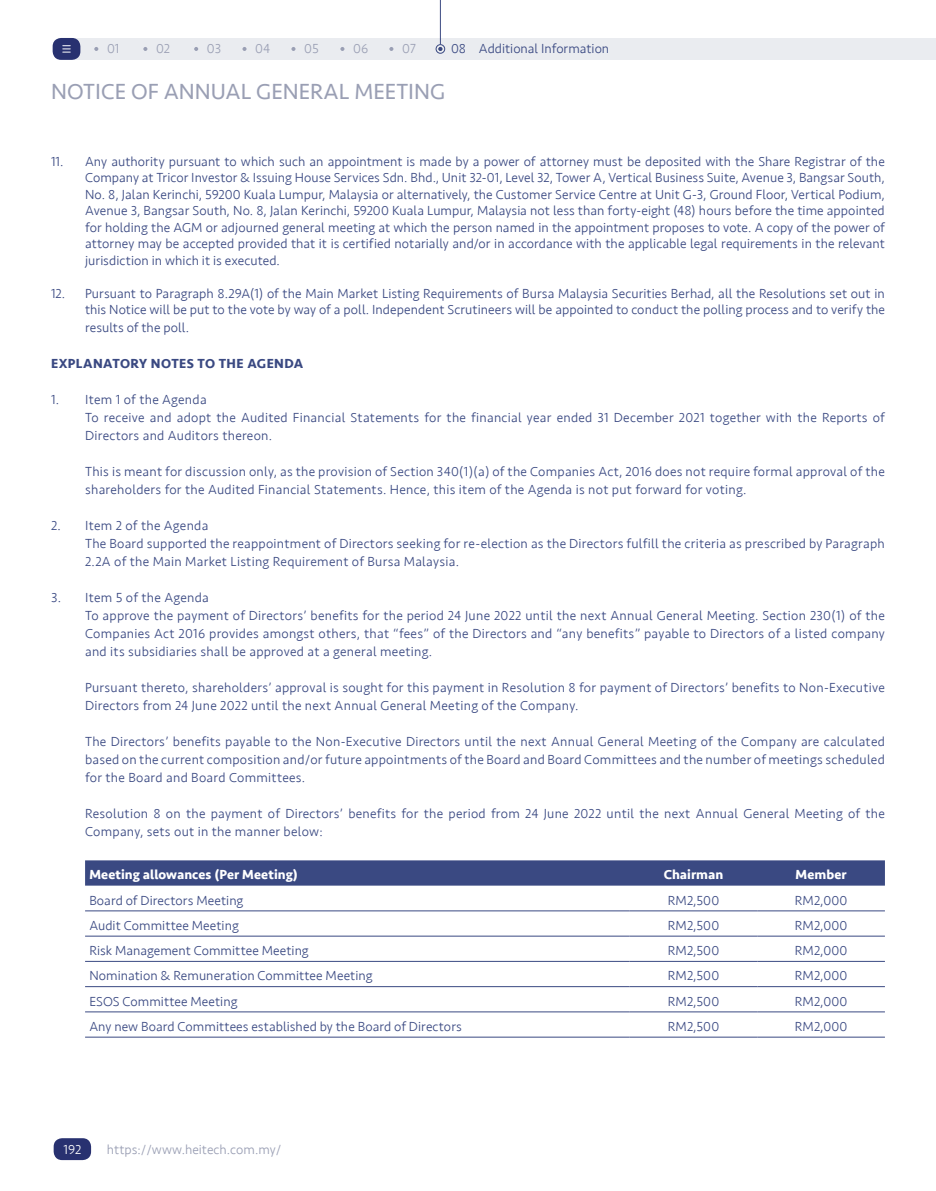
<style>
.page{position:relative;width:936px;height:1191px;background:#fff}
.page>*{position:absolute;margin:0;border:0;box-sizing:border-box;transform-origin:0 0}
.t1{font:22.5px "Seravek";color:#9a9fb4}
.t2{font:300 13.5px/18px "Seravek";letter-spacing:.02em;color:#3a4982}
.t3{font:700 13.5px "Seravek";letter-spacing:.005em;color:#fff}
.t4{font:300 13.5px "Seravek";color:#9a9fb4}
.t5{font:700 13.5px "Seravek";letter-spacing:.03em;color:#3a4982}
.t6{font:300 13.5px "Seravek";color:#3a4982}
.t7{font:300 13.5px "Seravek";color:#fff}
</style>
<div class="page">
<div style="left:60px;top:38px;width:875px;height:21px;background:#eaecf0"></div>
<svg style="left:143px;top:47px;width:4px;height:4px"></svg>
<svg style="left:194px;top:47px;width:4px;height:4px"></svg>
<svg style="left:242px;top:47px;width:4px;height:4px"></svg>
<svg style="left:291px;top:47px;width:4px;height:4px"></svg>
<svg style="left:340px;top:47px;width:4px;height:4px"></svg>
<svg style="left:389px;top:47px;width:4px;height:4px"></svg>
<div style="left:53px;top:38px;width:27px;height:22px;background:#283170;border-radius:9px"></div>
<svg style="left:63px;top:45px;width:7px;height:8px"></svg>
<svg style="left:94px;top:47px;width:4px;height:4px"></svg>
<svg style="left:438px;top:47px;width:4px;height:4px"></svg>
<div style="left:435px;top:44px;width:10px;height:10px;border:1px solid #3a4982;border-radius:50%"></div>
<hr style="left:440px;top:0;width:1px;height:44px;background:#3a4982">
<div style="left:54px;top:1138px;width:37px;height:22px;background:#283170;border-radius:9px"></div>
<div style="left:85px;top:860px;width:799px;height:25px;background:#3a4982"></div>
<hr style="left:85px;top:910px;width:544px;height:1px;background:#3a4982">
<hr style="left:629px;top:910px;width:128px;height:1px;background:#3a4982">
<hr style="left:757px;top:910px;width:127px;height:1px;background:#3a4982">
<hr style="left:85px;top:936px;width:544px;height:1px;background:#3a4982">
<hr style="left:629px;top:936px;width:128px;height:1px;background:#3a4982">
<hr style="left:757px;top:936px;width:127px;height:1px;background:#3a4982">
<hr style="left:85px;top:961px;width:544px;height:1px;background:#3a4982">
<hr style="left:629px;top:961px;width:128px;height:1px;background:#3a4982">
<hr style="left:757px;top:961px;width:127px;height:1px;background:#3a4982">
<hr style="left:85px;top:986px;width:544px;height:1px;background:#3a4982">
<hr style="left:629px;top:986px;width:128px;height:1px;background:#3a4982">
<hr style="left:757px;top:986px;width:127px;height:1px;background:#3a4982">
<hr style="left:85px;top:1011px;width:544px;height:1px;background:#3a4982">
<hr style="left:629px;top:1011px;width:128px;height:1px;background:#3a4982">
<hr style="left:757px;top:1011px;width:127px;height:1px;background:#3a4982">
<hr style="left:85px;top:1037px;width:544px;height:1px;background:#3a4982">
<hr style="left:629px;top:1037px;width:128px;height:1px;background:#3a4982">
<hr style="left:757px;top:1037px;width:127px;height:1px;background:#3a4982">
<p class="t4" style="left:107px;top:41px;width:14px">01</p>
<p class="t4" style="left:156px;top:41px;width:16px">02</p>
<p class="t4" style="left:207px;top:41px;width:16px">03</p>
<p class="t4" style="left:255px;top:41px;width:16px">04</p>
<p class="t4" style="left:304px;top:41px;width:16px">05</p>
<p class="t4" style="left:353px;top:41px;width:17px">06</p>
<p class="t4" style="left:402px;top:41px;width:15px">07</p>
<p class="t6" style="left:451px;top:41px;width:160px">08 Additional Information</p>
<h1 class="t1" style="left:51px;top:74px;width:396px">NOTICE OF ANNUAL GENERAL MEETING</h1>
<p class="t2" style="left:85px;top:153px;width:801px;line-height:16.5px;text-align:justify;text-indent:-34px">11. Any authority pursuant to which such an appointment is made by a power of attorney must be deposited with the Share Registrar of the Company at Tricor Investor &amp; Issuing House Services Sdn. Bhd., Unit 32-01, Level 32, Tower A, Vertical Business Suite, Avenue 3, Bangsar South, No. 8, Jalan Kerinchi, 59200 Kuala Lumpur, Malaysia or alternatively, the Customer Service Centre at Unit G-3, Ground Floor, Vertical Podium, Avenue 3, Bangsar South, No. 8, Jalan Kerinchi, 59200 Kuala Lumpur, Malaysia not less than forty-eight (48) hours before the time appointed for holding the AGM or adjourned general meeting at which the person named in the appointment proposes to vote. A copy of the power of attorney may be accepted provided that it is certified notarially and/or in accordance with the applicable legal requirements in the relevant jurisdiction in which it is executed.</p>
<p class="t2" style="left:51px;top:285px;width:835px;line-height:16.5px;text-align:right">12. Pursuant to Paragraph 8.29A(1) of the Main Market Listing Requirements of Bursa Malaysia Securities Berhad, all the Resolutions set out in this Notice will be put to the vote by way of a poll. Independent Scrutineers will be appointed to conduct the polling process and to verify the</p>
<p class="t2" style="left:85px;top:319px;width:105px">results of the poll.</p>
<p class="t5" style="left:51px;top:353px;width:253px">EXPLANATORY NOTES TO THE AGENDA</p>
<p class="t2" style="left:85px;top:391px;width:801px;text-indent:-34px">1. Item 1 of the Agenda<br>To receive and adopt the Audited Financial Statements for the financial year ended 31 December 2021 together with the Reports of<br>Directors and Auditors thereon.</p>
<p class="t2" style="left:85px;top:463px;width:801px">This is meant for discussion only, as the provision of Section 340(1)(a) of the Companies Act, 2016 does not require formal approval of the shareholders for the Audited Financial Statements. Hence, this item of the Agenda is not put forward for voting.</p>
<p class="t2" style="left:85px;top:517px;width:801px;text-indent:-34px">2. Item 2 of the Agenda<br>The Board supported the reappointment of Directors seeking for re-election as the Directors fulfill the criteria as prescribed by Paragraph<br>2.2A of the Main Market Listing Requirement of Bursa Malaysia.</p>
<p class="t2" style="left:85px;top:589px;width:801px;text-indent:-34px">3. Item 5 of the Agenda<br>To approve the payment of Directors’ benefits for the period 24 June 2022 until the next Annual General Meeting. Section 230(1) of the Companies Act 2016 provides amongst others, that “fees” of the Directors and “any benefits” payable to Directors of a listed company and its subsidiaries shall be approved at a general meeting.</p>
<p class="t2" style="left:85px;top:679px;width:801px">Pursuant thereto, shareholders’ approval is sought for this payment in Resolution 8 for payment of Directors’ benefits to Non-Executive<br>Directors from 24 June 2022 until the next Annual General Meeting of the Company.</p>
<p class="t2" style="left:85px;top:733px;width:801px;text-align:justify">The Directors’ benefits payable to the Non-Executive Directors until the next Annual General Meeting of the Company are calculated based on the current composition and/or future appointments of the Board and Board Committees and the number of meetings scheduled for the Board and Board Committees.</p>
<p class="t2" style="left:85px;top:805px;width:801px">Resolution 8 on the payment of Directors’ benefits for the period from 24 June 2022 until the next Annual General Meeting of the<br>Company, sets out in the manner below:</p>
<p class="t3" style="left:89px;top:864px;width:210px">Meeting allowances (Per Meeting)</p>
<p class="t3" style="left:663px;top:864px;width:61px">Chairman</p>
<p class="t3" style="left:795px;top:864px;width:53px">Member</p>
<p class="t2" style="left:89px;top:891px;width:155px">Board of Directors Meeting</p>
<p class="t2" style="left:667px;top:891px;width:53px">RM2,500</p>
<p class="t2" style="left:794px;top:891px;width:54px">RM2,000</p>
<p class="t2" style="left:89px;top:916px;width:151px">Audit Committee Meeting</p>
<p class="t2" style="left:667px;top:916px;width:53px">RM2,500</p>
<p class="t2" style="left:794px;top:916px;width:54px">RM2,000</p>
<p class="t2" style="left:89px;top:941px;width:221px">Risk Management Committee Meeting</p>
<p class="t2" style="left:667px;top:941px;width:53px">RM2,500</p>
<p class="t2" style="left:794px;top:941px;width:54px">RM2,000</p>
<p class="t2" style="left:89px;top:967px;width:285px">Nomination &amp; Remuneration Committee Meeting</p>
<p class="t2" style="left:667px;top:967px;width:53px">RM2,500</p>
<p class="t2" style="left:794px;top:967px;width:54px">RM2,000</p>
<p class="t2" style="left:89px;top:992px;width:150px">ESOS Committee Meeting</p>
<p class="t2" style="left:667px;top:992px;width:53px">RM2,500</p>
<p class="t2" style="left:794px;top:992px;width:54px">RM2,000</p>
<p class="t2" style="left:89px;top:1017px;width:374px">Any new Board Committees established by the Board of Directors</p>
<p class="t2" style="left:667px;top:1017px;width:53px">RM2,500</p>
<p class="t2" style="left:794px;top:1017px;width:54px">RM2,000</p>
<p class="t7" style="left:63px;top:1141px;width:19px">192</p>
<p class="t4" style="left:107px;top:1141px;width:176px">https://www.heitech.com.my/</p>
</div>
